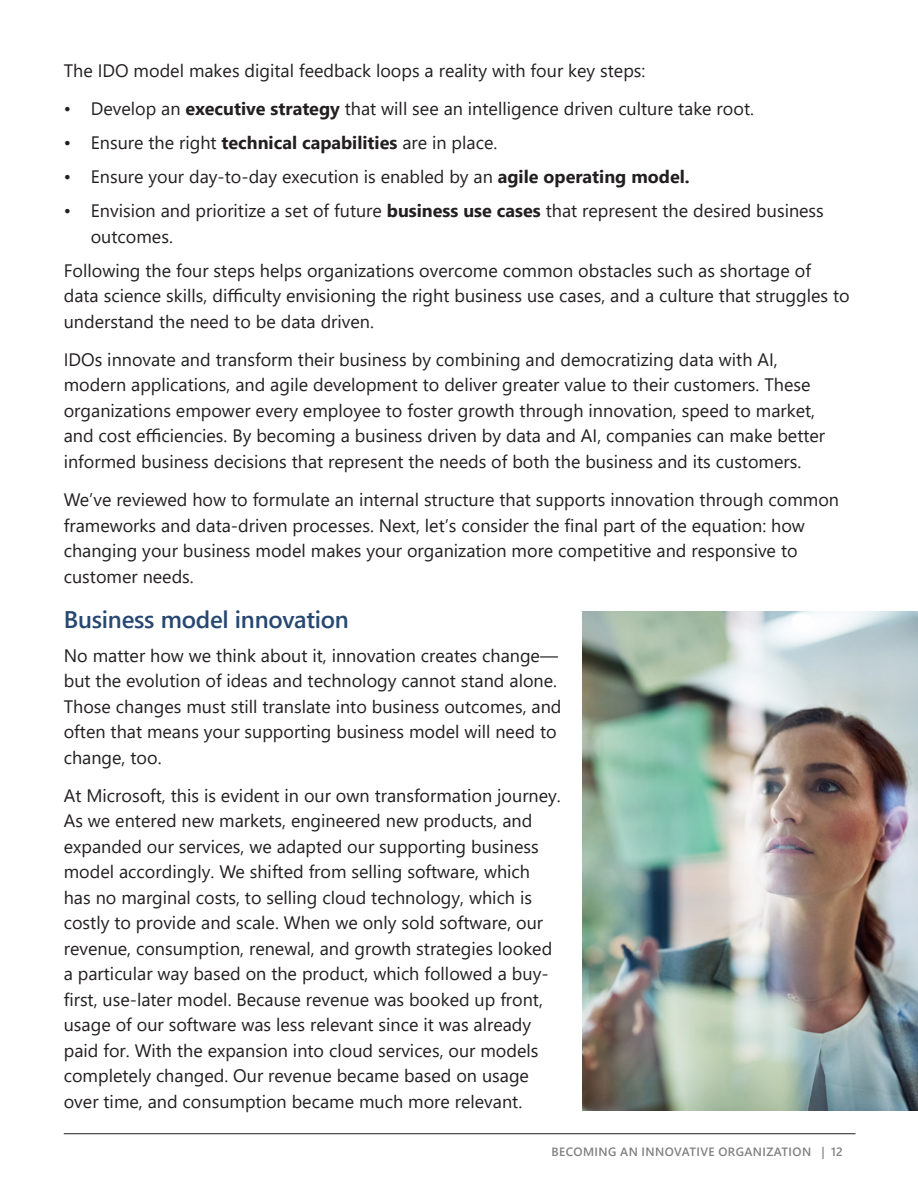
<style>
.page{position:relative;width:918px;height:1188px;background:#fff}
.page>*{position:absolute;margin:0;border:0;box-sizing:border-box;transform-origin:0 0}
.PH2{font:600 24px "Segoe UI";letter-spacing:-.01em;color:#274773}
.para{font:18px/25.5px "Segoe UI";color:#231f20}
.t1{font:600 12px "Segoe UI";letter-spacing:.035em;color:#808080}
.s1{font-weight:700}
</style>
<div class="page">
<hr style="left:64px;top:1133px;width:791px;height:1px;background:#231f20">
<img style="left:582px;top:612px;width:336px;height:498px">
<p class="para" style="left:64px;top:56px;width:583px">The IDO model makes digital feedback loops a reality with four key steps:</p>
<p class="para" style="left:64px;top:94px;width:692px">• Develop an <span class="s1">executive strategy</span> that will see an intelligence driven culture take root.</p>
<p class="para" style="left:64px;top:128px;width:435px">• Ensure the right <span class="s1">technical capabilities</span> are in place.</p>
<p class="para" style="left:64px;top:162px;width:628px">• Ensure your day-to-day execution is enabled by an <span class="s1">agile operating model.</span></p>
<p class="para" style="left:91px;top:196px;width:735px;text-indent:-27px">• Envision and prioritize a set of future <span class="s1">business use cases</span> that represent the desired business outcomes.</p>
<p class="para" style="left:64px;top:256px;width:788px">Following the four steps helps organizations overcome common obstacles such as shortage of data science skills, difficulty envisioning the right business use cases, and a culture that struggles to understand the need to be data driven.</p>
<p class="para" style="left:64px;top:345px;width:763px">IDOs innovate and transform their business by combining and democratizing data with AI, modern applications, and agile development to deliver greater value to their customers. These organizations empower every employee to foster growth through innovation, speed to market, and cost efficiencies. By becoming a business driven by data and AI, companies can make better informed business decisions that represent the needs of both the business and its customers.</p>
<p class="para" style="left:64px;top:485px;width:777px">We’ve reviewed how to formulate an internal structure that supports innovation through common frameworks and data-driven processes. Next, let’s consider the final part of the equation: how changing your business model makes your organization more competitive and responsive to customer needs.</p>
<h3 class="PH2" style="left:64px;top:597px;width:287px">Business model innovation</h3>
<p class="para" style="left:64px;top:641px;width:499px">No matter how we think about it, innovation creates change— but the evolution of ideas and technology cannot stand alone.<br>Those changes must still translate into business outcomes, and often that means your supporting business model will need to change, too.</p>
<p class="para" style="left:64px;top:781px;width:499px">At Microsoft, this is evident in our own transformation journey.<br>As we entered new markets, engineered new products, and expanded our services, we adapted our supporting business model accordingly. We shifted from selling software, which has no marginal costs, to selling cloud technology, which is costly to provide and scale. When we only sold software, our revenue, consumption, renewal, and growth strategies looked a particular way based on the product, which followed a buy&shy;first, use-later model. Because revenue was booked up front, usage of our software was less relevant since it was already paid for. With the expansion into cloud services, our models completely changed. Our revenue became based on usage over time, and consumption became much more relevant.</p>
<p class="t1" style="left:552px;top:1140px;width:293px">BECOMING AN INNOVATIVE ORGANIZATION | 12</p>
</div>
